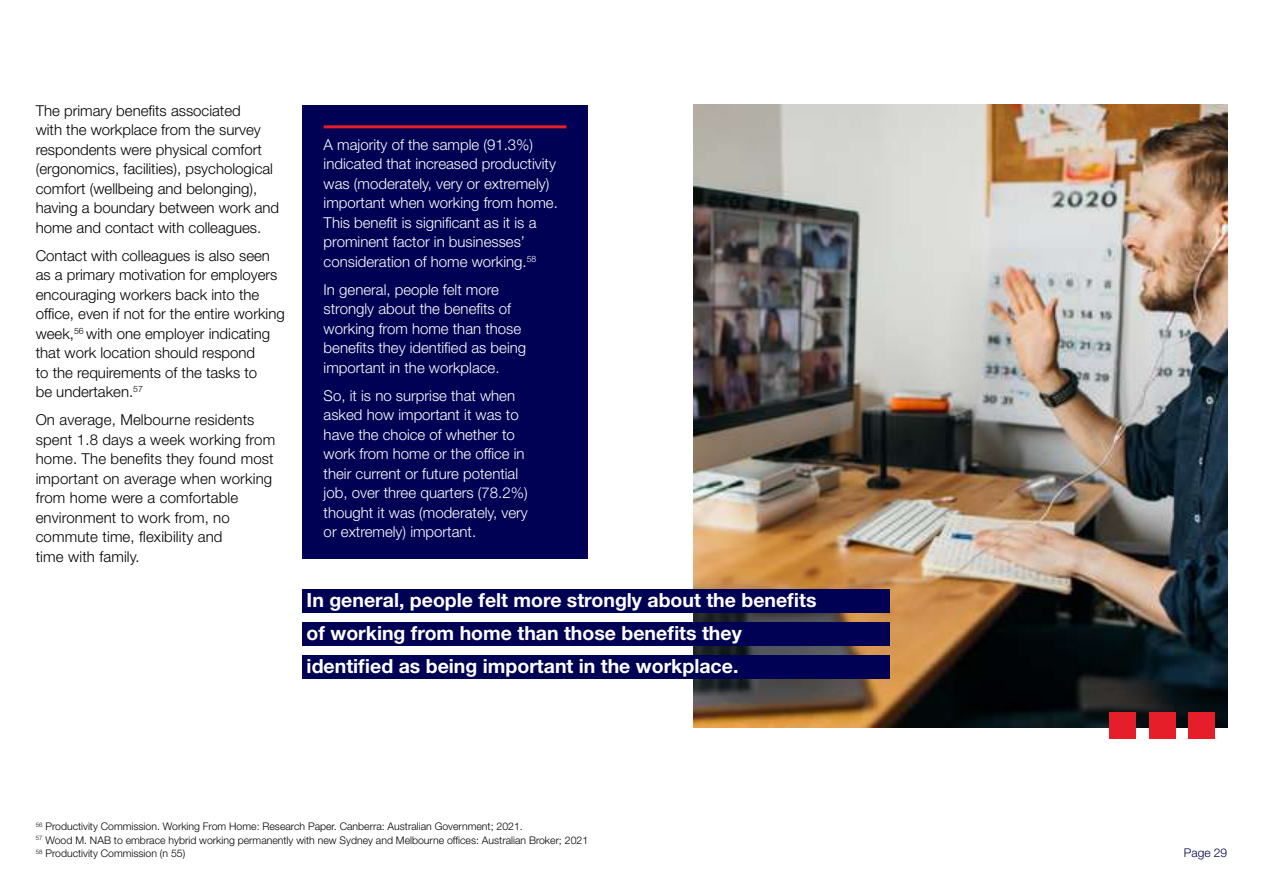
<style>
.page{position:relative;width:1263px;height:893px;background:#fff}
.page>*{position:absolute;margin:0;border:0;box-sizing:border-box;transform-origin:0 0}
.t1{font:700 19.5px/32.7px "Helvetica Neue LT Std";color:#fff}
.t2{font:300 15px/19.5px "Helvetica Neue LT Std";color:#000}
.t3{font:300 15px/19.5px "Helvetica Neue LT Std";color:#fff}
.t4{font:300 12px "Helvetica Neue LT Std";color:#000054}
.t5{font:300 10.5px/13.5px "Helvetica Neue LT Std";color:#000}
</style>
<div class="page">
<img style="left:694px;top:105px;width:533px;height:622px">
<div style="left:302px;top:622px;width:588px;height:24px;background:#000054"></div>
<div style="left:302px;top:655px;width:588px;height:24px;background:#000054"></div>
<div style="left:302px;top:589px;width:588px;height:24px;background:#000054"></div>
<div style="left:1188px;top:713px;width:26px;height:26px;background:#e61e2a"></div>
<div style="left:1149px;top:713px;width:26px;height:26px;background:#e61e2a"></div>
<div style="left:1110px;top:713px;width:26px;height:26px;background:#e61e2a"></div>
<div style="left:302px;top:105px;width:286px;height:453px;background:#000054"></div>
<hr style="left:324px;top:125px;width:242px;height:3px;background:#e61e2a">
<p class="t2" style="left:36px;top:100px;width:245px">The primary benefits associated<br>with the workplace from the survey respondents were physical comfort (ergonomics, facilities), psychological comfort (wellbeing and belonging), having a boundary between work and home and contact with colleagues.</p>
<p class="t2" style="left:36px;top:245px;width:250px">Contact with colleagues is also seen as a primary motivation for employers encouraging workers back into the office, even if not for the entire working week,<sup>56</sup> with one employer indicating that work location should respond<br>to the requirements of the tasks to<br>be undertaken.<sup>57</sup></p>
<p class="t2" style="left:36px;top:410px;width:241px">On average, Melbourne residents spent 1.8 days a week working from home. The benefits they found most important on average when working from home were a comfortable environment to work from, no commute time, flexibility and<br>time with family.</p>
<p class="t3" style="left:324px;top:134px;width:236px">A majority of the sample (91.3%) indicated that increased productivity was (moderately, very or extremely) important when working from home.<br>This benefit is significant as it is a prominent factor in businesses’ consideration of home working.<sup>58</sup></p>
<p class="t3" style="left:324px;top:279px;width:204px">In general, people felt more strongly about the benefits of working from home than those benefits they identified as being important in the workplace.</p>
<p class="t3" style="left:324px;top:385px;width:206px">So, it is no surprise that when asked how important it was to have the choice of whether to work from home or the office in their current or future potential job, over three quarters (78.2%) thought it was (moderately, very or extremely) important.</p>
<h1 class="t1" style="left:307px;top:583px;width:511px">In general, people felt more strongly about the benefits</h1>
<h1 class="t1" style="left:307px;top:616px;width:437px">of working from home than those benefits they identified as being important in the workplace.</h1>
<p class="t5" style="left:36px;top:819px;width:554px"><sup>56</sup> Productivity Commission. Working From Home: Research Paper. Canberra: Australian Government; 2021.<br><sup>57</sup> Wood M. NAB to embrace hybrid working permanently with new Sydney and Melbourne offices: Australian Broker; 2021<br><sup>58</sup> Productivity Commission (n 55)</p>
<p class="t4" style="left:1184px;top:846px;width:45px">Page 29</p>
</div>
